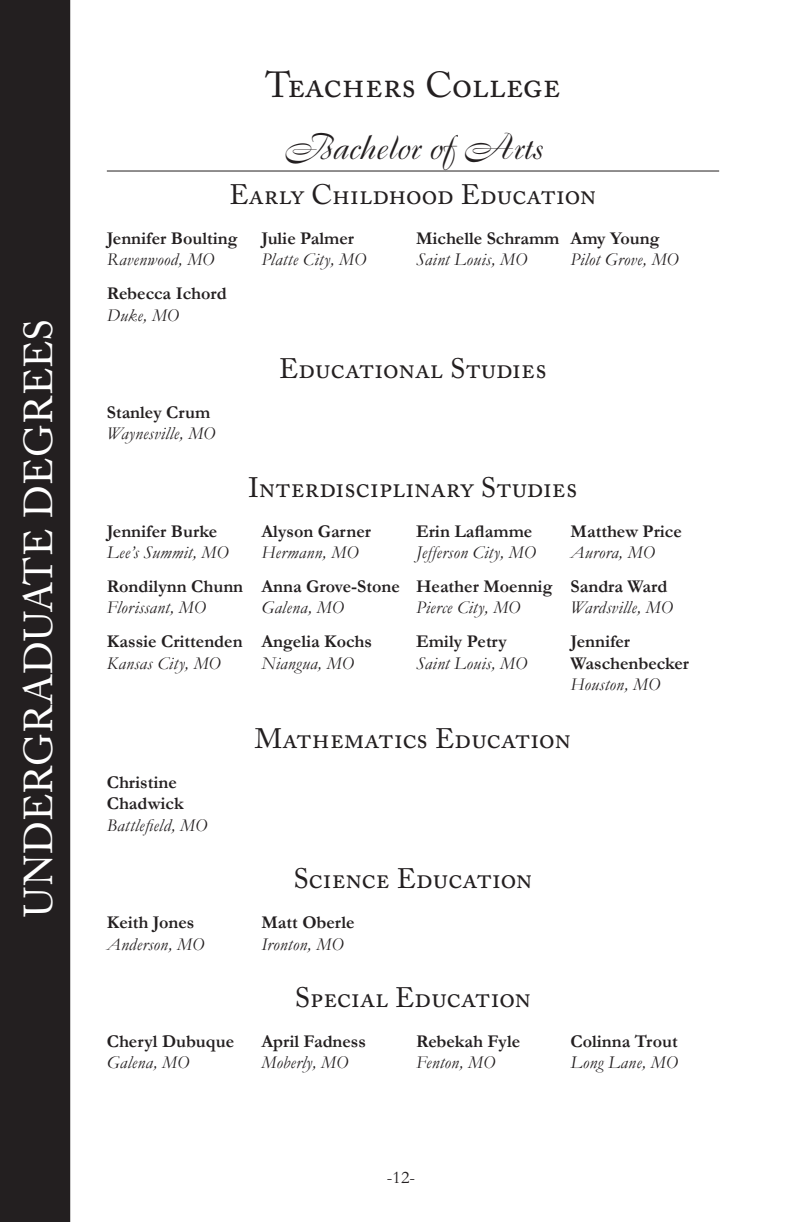
<style>
.page{position:relative;width:790px;height:1222px;background:#fff}
.page>*{position:absolute;margin:0;border:0;box-sizing:border-box;transform-origin:0 0}
.Degree_Type_Title{font:40px "Adobe Caslon Pro";letter-spacing:.015em;color:#fff}
.College_Titles{font:36px "Adobe Caslon Pro";color:#231f20}
.Degree_Title{font:36px "Boulevard";color:#231f20}
.Emphasis_Title{font:28px "Adobe Caslon Pro";color:#231f20}
.Names{font:700 18px/21.6px "Garamond";color:#231f20}
.City_State{font:italic 18px "Garamond";letter-spacing:.02em;color:#231f20}
.t1{font:18px "Garamond";color:#231f20}
</style>
<div class="page">
<hr style="left:107px;top:170px;width:612px;height:1px;background:#231f20">
<div style="left:0;top:0;width:70px;height:1222px;background:#231f20"></div>
<p class="Degree_Type_Title" style="left:15px;top:916px;width:599px;rotate:-90deg">UNDERGRADUATE DEGREES</p>
<p class="College_Titles" style="left:266px;top:64px;width:296px">Teachers College</p>
<p class="Degree_Title" style="left:283px;top:123px;width:260px">Bachelor of Arts</p>
<p class="Emphasis_Title" style="left:229px;top:178px;width:368px">Early Childhood Education</p>
<p class="Names" style="left:107px;top:227px;width:132px">Jennifer Boulting</p>
<p class="City_State" style="left:107px;top:249px;width:109px">Ravenwood, MO</p>
<p class="Names" style="left:107px;top:282px;width:121px">Rebecca Ichord</p>
<p class="City_State" style="left:107px;top:304px;width:74px">Duke, MO</p>
<p class="Names" style="left:416px;top:227px;width:145px">Michelle Schramm</p>
<p class="City_State" style="left:416px;top:249px;width:113px">Saint Louis, MO</p>
<p class="Names" style="left:261px;top:227px;width:94px">Julie Palmer</p>
<p class="City_State" style="left:261px;top:249px;width:106px">Platte City, MO</p>
<p class="Names" style="left:570px;top:227px;width:90px">Amy Young</p>
<p class="City_State" style="left:570px;top:249px;width:110px">Pilot Grove, MO</p>
<p class="Names" style="left:107px;top:401px;width:105px">Stanley Crum</p>
<p class="City_State" style="left:107px;top:423px;width:110px">Waynesville, MO</p>
<p class="Emphasis_Title" style="left:279px;top:352px;width:269px">Educational Studies</p>
<p class="Emphasis_Title" style="left:248px;top:471px;width:330px">Interdisciplinary Studies</p>
<p class="Names" style="left:107px;top:520px;width:112px">Jennifer Burke</p>
<p class="City_State" style="left:107px;top:542px;width:123px">Lee’s Summit, MO</p>
<p class="Names" style="left:107px;top:575px;width:138px">Rondilynn Chunn</p>
<p class="City_State" style="left:107px;top:597px;width:101px">Florissant, MO</p>
<p class="Names" style="left:107px;top:630px;width:137px">Kassie Crittenden</p>
<p class="City_State" style="left:107px;top:652px;width:115px">Kansas City, MO</p>
<p class="Names" style="left:107px;top:770px;width:78px">Christine<br>Chadwick</p>
<p class="City_State" style="left:107px;top:814px;width:102px">Battlefield, MO</p>
<p class="Names" style="left:416px;top:520px;width:118px">Erin Laflamme</p>
<p class="City_State" style="left:416px;top:542px;width:121px">Jefferson City, MO</p>
<p class="Names" style="left:416px;top:575px;width:138px">Heather Moennig</p>
<p class="City_State" style="left:416px;top:597px;width:106px">Pierce City, MO</p>
<p class="Names" style="left:416px;top:630px;width:92px">Emily Petry</p>
<p class="City_State" style="left:416px;top:652px;width:113px">Saint Louis, MO</p>
<p class="Names" style="left:261px;top:520px;width:111px">Alyson Garner</p>
<p class="City_State" style="left:261px;top:542px;width:99px">Hermann, MO</p>
<p class="Names" style="left:261px;top:575px;width:140px">Anna Grove-Stone</p>
<p class="City_State" style="left:261px;top:597px;width:84px">Galena, MO</p>
<p class="Names" style="left:261px;top:630px;width:112px">Angelia Kochs</p>
<p class="City_State" style="left:261px;top:652px;width:94px">Niangua, MO</p>
<p class="Names" style="left:570px;top:520px;width:113px">Matthew Price</p>
<p class="City_State" style="left:570px;top:542px;width:86px">Aurora, MO</p>
<p class="Names" style="left:570px;top:575px;width:98px">Sandra Ward</p>
<p class="City_State" style="left:570px;top:597px;width:104px">Wardsville, MO</p>
<p class="Names" style="left:570px;top:630px;width:120px">Jennifer<br>Waschenbecker</p>
<p class="City_State" style="left:570px;top:674px;width:91px">Houston, MO</p>
<p class="Emphasis_Title" style="left:255px;top:722px;width:317px">Mathematics Education</p>
<p class="Names" style="left:107px;top:911px;width:89px">Keith Jones</p>
<p class="City_State" style="left:107px;top:933px;width:99px">Anderson, MO</p>
<p class="Names" style="left:107px;top:1030px;width:129px">Cheryl Dubuque</p>
<p class="City_State" style="left:107px;top:1052px;width:84px">Galena, MO</p>
<p class="Emphasis_Title" style="left:293px;top:862px;width:241px">Science Education</p>
<p class="Names" style="left:261px;top:911px;width:95px">Matt Oberle</p>
<p class="City_State" style="left:261px;top:933px;width:84px">Ironton, MO</p>
<p class="Emphasis_Title" style="left:295px;top:981px;width:238px">Special Education</p>
<p class="Names" style="left:261px;top:1030px;width:106px">April Fadness</p>
<p class="City_State" style="left:261px;top:1052px;width:88px">Moberly, MO</p>
<p class="Names" style="left:416px;top:1030px;width:106px">Rebekah Fyle</p>
<p class="City_State" style="left:416px;top:1052px;width:81px">Fenton, MO</p>
<p class="Names" style="left:570px;top:1030px;width:108px">Colinna Trout</p>
<p class="City_State" style="left:570px;top:1052px;width:109px">Long Lane, MO</p>
<p class="t1" style="left:387px;top:1166px;width:30px">-12-</p>
</div>
